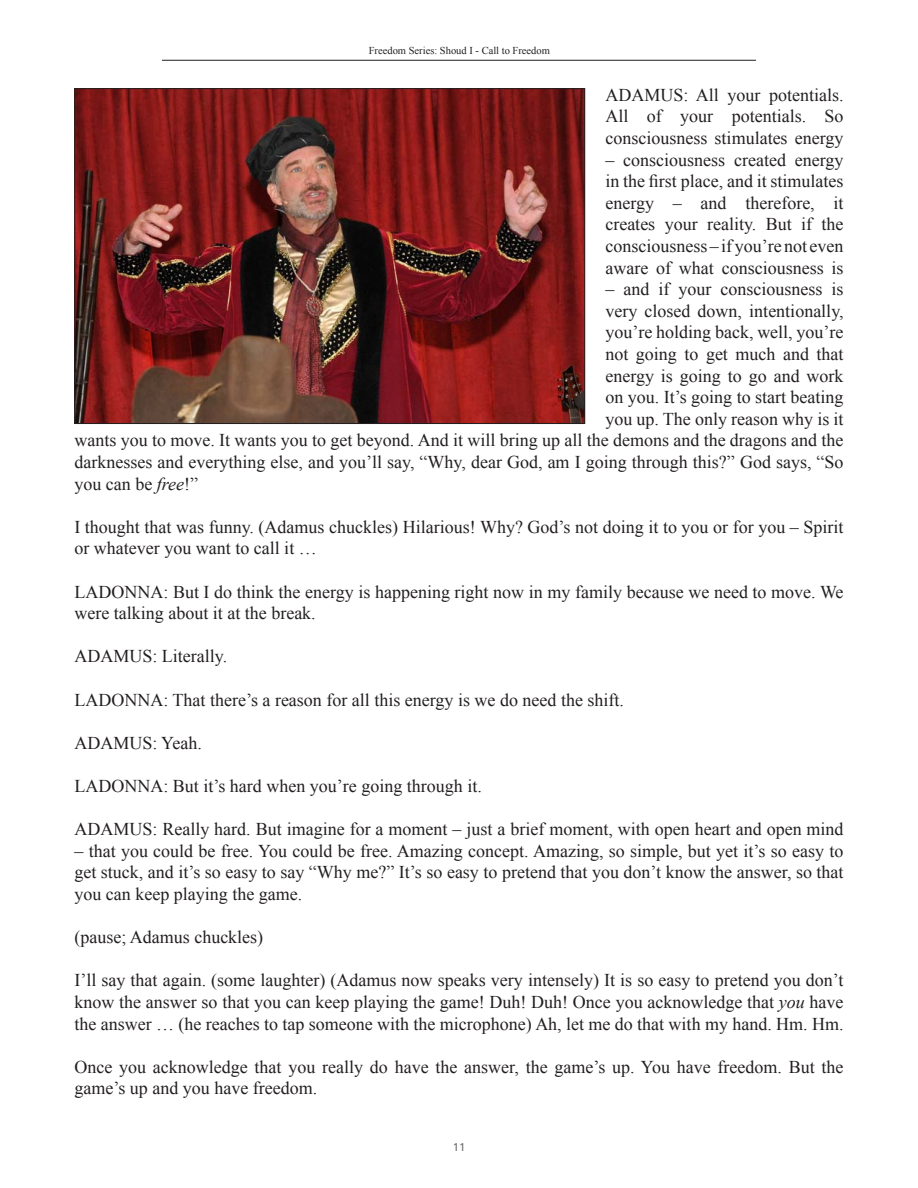
<style>
.page{position:relative;width:918px;height:1188px;background:#fff}
.page>*{position:absolute;margin:0;border:0;box-sizing:border-box;transform-origin:0 0}
.t1{font:18px/21.6px "Times New Roman";color:#231f20;text-align:justify}
.t2{font:11.25px "Frutiger";color:#6c6d70}
.t3{font:10.5px "Times New Roman";color:#231f20}
.s1{font-style:italic}
</style>
<div class="page">
<hr style="left:162px;top:60px;width:594px;height:1px;background:#231f20">
<img style="left:76px;top:90px;width:507px;height:332px">
<p class="t3" style="left:369px;top:43px;width:183px">Freedom Series: Shoud I - Call to Freedom</p>
<p class="t1" style="left:605px;top:84px;width:240px">ADAMUS: All your potentials.<br>All of your potentials. So consciousness stimulates energy</p>
<p class="t1" style="left:605px;top:148px;width:240px">– consciousness created energy in the first place, and it stimulates energy – and therefore, it creates your reality. But if the consciousness – if you’re not even aware of what consciousness is</p>
<p class="t1" style="left:605px;top:278px;width:240px">– and if your consciousness is</p>
<p class="t1" style="left:605px;top:300px;width:240px">very closed down, intentionally,</p>
<p class="t1" style="left:605px;top:321px;width:240px">you’re holding back, well, you’re</p>
<p class="t1" style="left:605px;top:343px;width:240px">not going to get much and that</p>
<p class="t1" style="left:605px;top:364px;width:240px">energy is going to go and work</p>
<p class="t1" style="left:605px;top:386px;width:240px">on you. It’s going to start beating</p>
<p class="t1" style="left:605px;top:408px;width:240px">you up. The only reason why is it</p>
<p class="t1" style="left:74px;top:429px;width:771px">wants you to move. It wants you to get beyond. And it will bring up all the demons and the dragons and the</p>
<p class="t1" style="left:74px;top:451px;width:771px">darknesses and everything else, and you’ll say, “Why, dear God, am I going through this?” God says, “So</p>
<p class="t1" style="left:74px;top:472px;width:125px">you can be <span class="s1">free</span>!”</p>
<p class="t1" style="left:74px;top:516px;width:771px">I thought that was funny. (Adamus chuckles) Hilarious! Why? God’s not doing it to you or for you – Spirit or whatever you want to call it …</p>
<p class="t1" style="left:74px;top:580px;width:771px">LADONNA: But I do think the energy is happening right now in my family because we need to move. We were talking about it at the break.</p>
<p class="t1" style="left:74px;top:645px;width:154px">ADAMUS: Literally.</p>
<p class="t1" style="left:74px;top:688px;width:551px">LADONNA: That there’s a reason for all this energy is we do need the shift.</p>
<p class="t1" style="left:74px;top:732px;width:129px">ADAMUS: Yeah.</p>
<p class="t1" style="left:74px;top:775px;width:409px">LADONNA: But it’s hard when you’re going through it.</p>
<p class="t1" style="left:74px;top:818px;width:771px">ADAMUS: Really hard. But imagine for a moment – just a brief moment, with open heart and open mind</p>
<p class="t1" style="left:74px;top:840px;width:771px">– that you could be free. You could be free. Amazing concept. Amazing, so simple, but yet it’s so easy to get stuck, and it’s so easy to say “Why me?” It’s so easy to pretend that you don’t know the answer, so that you can keep playing the game.</p>
<p class="t1" style="left:74px;top:926px;width:190px">(pause; Adamus chuckles)</p>
<p class="t1" style="left:74px;top:969px;width:771px">I’ll say that again. (some laughter) (Adamus now speaks very intensely) It is so easy to pretend you don’t know the answer so that you can keep playing the game! Duh! Duh! Once you acknowledge that <span class="s1">you</span> have the answer … (he reaches to tap someone with the microphone) Ah, let me do that with my hand. Hm. Hm.</p>
<p class="t1" style="left:74px;top:1056px;width:771px">Once you acknowledge that you really do have the answer, the game’s up. You have freedom. But the game’s up and you have freedom.</p>
<p class="t2" style="left:453px;top:1141px;width:14px">11</p>
</div>
